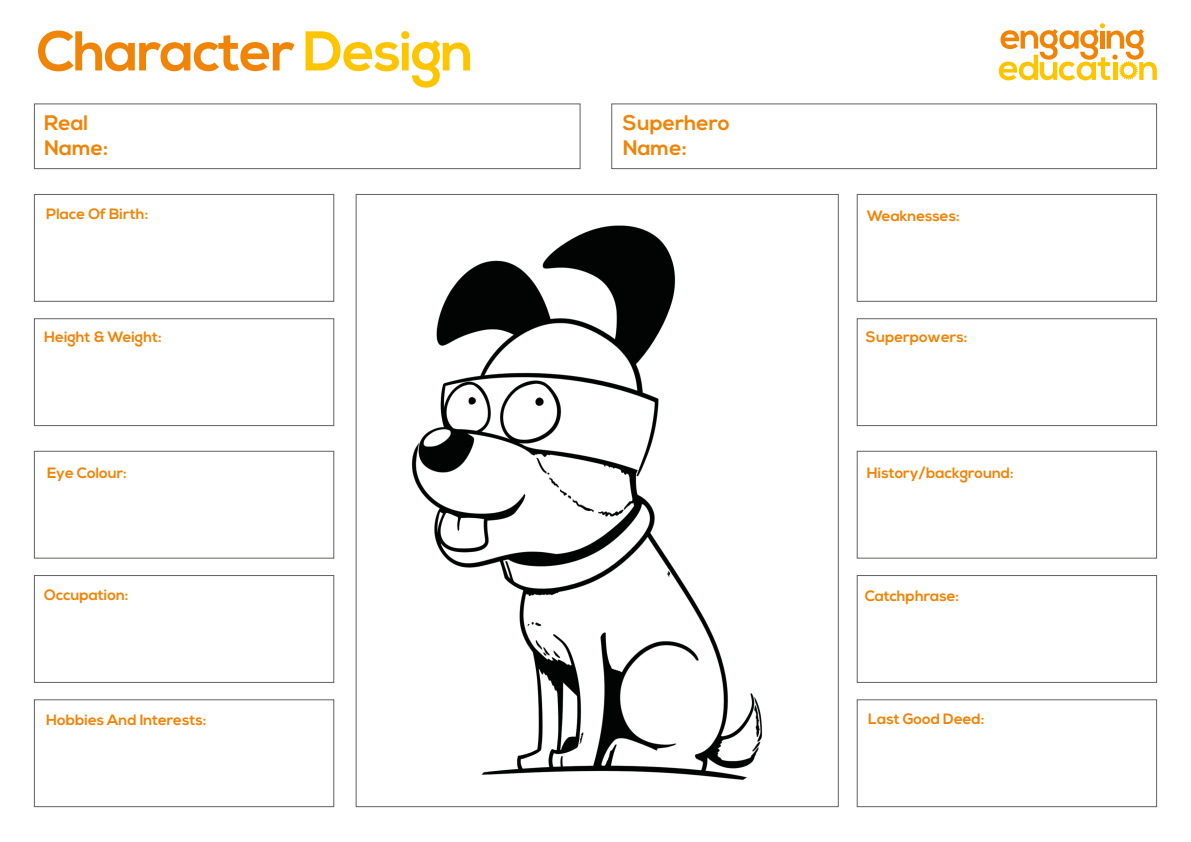
<style>
.page{position:relative;width:1191px;height:842px;background:#fff}
.page>*{position:absolute;margin:0;border:0;box-sizing:border-box;transform-origin:0 0}
.t1{font:700 55.9px "Nexa";letter-spacing:-.025em;color:#f08407}
.t2{font:700 21px/25.2px "Nexa";color:#f08407}
.t3{font:700 15px "Nexa";color:#f08407}
.s1{color:#fdc400}
</style>
<div class="page">
<img style="left:392px;top:194px;width:404px;height:613px">
<div style="left:611px;top:104px;width:545px;height:65px;background:#fff;border:1px solid #616160"></div>
<div style="left:34px;top:104px;width:546px;height:65px;background:#fff;border:1px solid #616160"></div>
<div style="left:857px;top:451px;width:299px;height:107px;background:#fff;border:1px solid #616160"></div>
<div style="left:857px;top:575px;width:299px;height:108px;background:#fff;border:1px solid #616160"></div>
<div style="left:857px;top:699px;width:299px;height:108px;background:#fff;border:1px solid #616160"></div>
<div style="left:34px;top:451px;width:300px;height:107px;background:#fff;border:1px solid #616160"></div>
<div style="left:34px;top:575px;width:300px;height:108px;background:#fff;border:1px solid #616160"></div>
<div style="left:34px;top:699px;width:300px;height:108px;background:#fff;border:1px solid #616160"></div>
<div style="left:857px;top:194px;width:299px;height:108px;background:#fff;border:1px solid #616160"></div>
<div style="left:857px;top:318px;width:299px;height:108px;background:#fff;border:1px solid #616160"></div>
<div style="left:34px;top:194px;width:300px;height:108px;background:#fff;border:1px solid #616160"></div>
<div style="left:34px;top:318px;width:300px;height:108px;background:#fff;border:1px solid #616160"></div>
<svg style="left:998px;top:23px;width:158px;height:57px"></svg>
<h1 class="t1" style="left:36px;top:19px;width:439px">Character <span class="s1">Design</span></h1>
<h2 class="t2" style="left:44px;top:111px;width:65px">Real<br>Name:</h2>
<h2 class="t2" style="left:623px;top:111px;width:108px">Superhero<br>Name:</h2>
<p class="t3" style="left:46px;top:205px;width:103px">Place Of Birth:</p>
<p class="t3" style="left:867px;top:207px;width:94px">Weaknesses:</p>
<p class="t3" style="left:44px;top:328px;width:119px">Height &amp; Weight:</p>
<p class="t3" style="left:866px;top:328px;width:103px">Superpowers:</p>
<p class="t3" style="left:47px;top:464px;width:81px">Eye Colour:</p>
<p class="t3" style="left:867px;top:464px;width:148px">History/background:</p>
<p class="t3" style="left:44px;top:586px;width:86px">Occupation:</p>
<p class="t3" style="left:865px;top:587px;width:96px">Catchphrase:</p>
<p class="t3" style="left:46px;top:711px;width:161px">Hobbies And Interests:</p>
<p class="t3" style="left:868px;top:710px;width:118px">Last Good Deed:</p>
</div>
